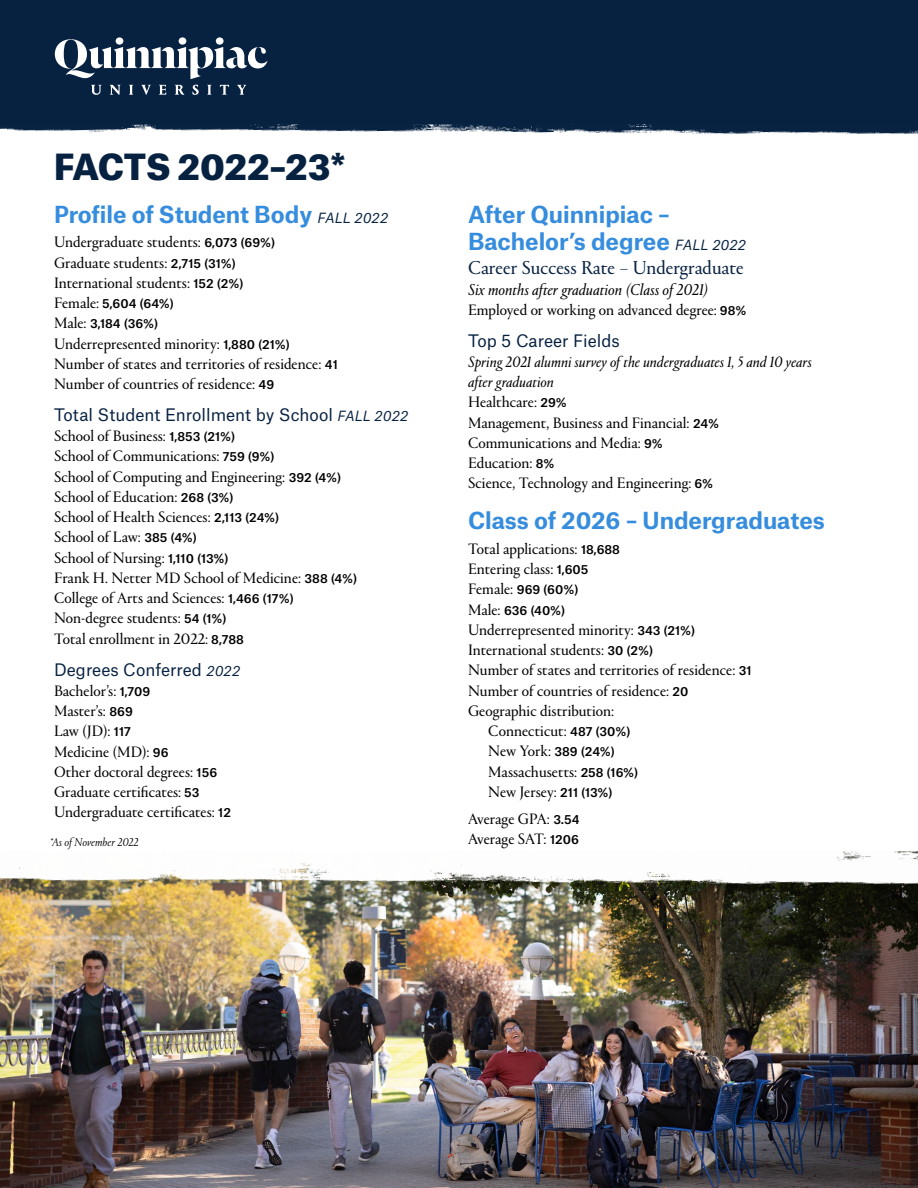
<style>
.page{position:relative;width:918px;height:1188px;background:#fff}
.page>*{position:absolute;margin:0;border:0;box-sizing:border-box;transform-origin:0 0}
.t1{font:900 34.5px "Atlas Grotesk";letter-spacing:-.005em;color:#072241}
.t2{font:700 22.5px/27px "Atlas Grotesk";color:#368ddd}
.t3{font:19.5px "Portrait Q";color:#072241}
.t4{font:16.5px "Atlas Grotesk";color:#072241}
.t5{font:italic 16.5px "Portrait Q";color:#000}
.t6{font:15.75px "Portrait Q";color:#000}
.t7{font:italic 15.75px/20.2px "Portrait Q";color:#000}
.t8{font:500 12px "Atlas Grotesk";color:#000}
.t9{font:italic 300 12px "Portrait Q";color:#000}
.s1{font-weight:400;font-style:italic;font-size:13.5px;color:#072241}
.s2{font-family:"Atlas Grotesk";font-weight:500;font-size:12px}
.s3{font-family:"Portrait Q";font-weight:400;font-size:15.75px}
.s4{font-style:italic;font-size:13.5px}
</style>
<div class="page">
<img style="left:0;top:922px;width:918px;height:266px">
<img style="left:0;top:851px;width:918px;height:71px">
<div style="left:0;top:0;width:918px;height:123px;background:#072241"></div>
<svg style="left:55px;top:37px;width:212px;height:58px"></svg>
<img style="left:0;top:123px;width:918px;height:11px">
<img style="left:8px;top:892px;width:897px;height:281px">
<h1 class="t1" style="left:54px;top:138px;width:293px">FACTS 2022–23*</h1>
<h2 class="t2" style="left:54px;top:198px;width:336px">Profile of Student Body <span class="s1">FALL 2022</span></h2>
<p class="t6" style="left:54px;top:232px;width:223px">Undergraduate students: <span class="s2">6,073 (69%)</span></p>
<p class="t6" style="left:54px;top:252px;width:183px">Graduate students: <span class="s2">2,715 (31%)</span></p>
<p class="t6" style="left:54px;top:272px;width:191px">International students: <span class="s2">152 (2%)</span></p>
<p class="t8" style="left:54px;top:294px;width:122px"><span class="s3">Female:</span> 5,604 (64%)</p>
<p class="t8" style="left:54px;top:314px;width:106px"><span class="s3">Male:</span> 3,184 (36%)</p>
<p class="t6" style="left:54px;top:333px;width:237px">Underrepresented minority: <span class="s2">1,880 (21%)</span></p>
<p class="t6" style="left:54px;top:353px;width:285px">Number of states and territories of residence: <span class="s2">41</span></p>
<p class="t6" style="left:54px;top:374px;width:222px">Number of countries of residence: <span class="s2">49</span></p>
<h3 class="t4" style="left:54px;top:401px;width:356px">Total Student Enrollment by School <span class="s4">FALL 2022</span></h3>
<p class="t6" style="left:54px;top:426px;width:183px">School of Business: <span class="s2">1,853 (21%)</span></p>
<p class="t6" style="left:54px;top:446px;width:222px">School of Communications: <span class="s2">759 (9%)</span></p>
<p class="t6" style="left:54px;top:466px;width:289px">School of Computing and Engineering: <span class="s2">392 (4%)</span></p>
<p class="t6" style="left:54px;top:486px;width:181px">School of Education: <span class="s2">268 (3%)</span></p>
<p class="t6" style="left:54px;top:507px;width:227px">School of Health Sciences: <span class="s2">2,113 (24%)</span></p>
<p class="t6" style="left:54px;top:527px;width:145px">School of Law: <span class="s2">385 (4%)</span></p>
<p class="t6" style="left:54px;top:547px;width:176px">School of Nursing: <span class="s2">1,110 (13%)</span></p>
<p class="t6" style="left:54px;top:567px;width:305px">Frank H. Netter MD School of Medicine: <span class="s2">388 (4%)</span></p>
<p class="t6" style="left:54px;top:588px;width:241px">College of Arts and Sciences: <span class="s2">1,466 (17%)</span></p>
<p class="t6" style="left:54px;top:608px;width:174px">Non-degree students: <span class="s2">54 (1%)</span></p>
<p class="t6" style="left:54px;top:628px;width:191px">Total enrollment in 2022: <span class="s2">8,788</span></p>
<h3 class="t4" style="left:54px;top:656px;width:188px">Degrees Conferred <span class="s4">2022</span></h3>
<p class="t6" style="left:54px;top:680px;width:98px">Bachelor’s: <span class="s2">1,709</span></p>
<p class="t6" style="left:54px;top:700px;width:80px">Master’s: <span class="s2">869</span></p>
<p class="t6" style="left:54px;top:721px;width:79px">Law (JD): <span class="s2">117</span></p>
<p class="t6" style="left:54px;top:741px;width:116px">Medicine (MD): <span class="s2">96</span></p>
<p class="t6" style="left:54px;top:761px;width:165px">Other doctoral degrees: <span class="s2">156</span></p>
<p class="t6" style="left:54px;top:781px;width:147px">Graduate certificates: <span class="s2">53</span></p>
<p class="t6" style="left:54px;top:802px;width:178px">Undergraduate certificates: <span class="s2">12</span></p>
<p class="t9" style="left:50px;top:834px;width:90px">*As of November 2022</p>
<h2 class="t2" style="left:468px;top:198px;width:280px">After Quinnipiac –<br>Bachelor’s degree <span class="s1">FALL 2022</span></h2>
<h3 class="t3" style="left:468px;top:255px;width:277px">Career Success Rate – Undergraduate</h3>
<p class="t5" style="left:468px;top:278px;width:242px">Six months after graduation (Class of 2021)</p>
<p class="t6" style="left:468px;top:299px;width:280px">Employed or working on advanced degree: <span class="s2">98%</span></p>
<h4 class="t4" style="left:468px;top:327px;width:153px">Top 5 Career Fields</h4>
<p class="t7" style="left:468px;top:351px;width:345px">Spring 2021 alumni survey of the undergraduates 1, 5 and 10 years after graduation</p>
<p class="t6" style="left:468px;top:392px;width:100px">Healthcare: <span class="s2">29%</span></p>
<p class="t6" style="left:468px;top:412px;width:253px">Management, Business and Financial: <span class="s2">24%</span></p>
<p class="t6" style="left:468px;top:432px;width:196px">Communications and Media: <span class="s2">9%</span></p>
<p class="t6" style="left:468px;top:453px;width:88px">Education: <span class="s2">8%</span></p>
<p class="t6" style="left:468px;top:473px;width:247px">Science, Technology and Engineering: <span class="s2">6%</span></p>
<h2 class="t2" style="left:468px;top:505px;width:359px">Class of 2026 – Undergraduates</h2>
<p class="t6" style="left:468px;top:538px;width:154px">Total applications: <span class="s2">18,688</span></p>
<p class="t6" style="left:468px;top:558px;width:122px">Entering class: <span class="s2">1,605</span></p>
<p class="t8" style="left:468px;top:580px;width:112px"><span class="s3">Female:</span> 969 (60%)</p>
<p class="t8" style="left:468px;top:600px;width:99px"><span class="s3">Male:</span> 636 (40%)</p>
<p class="t6" style="left:468px;top:619px;width:229px">Underrepresented minority: <span class="s2">343 (21%)</span></p>
<p class="t6" style="left:468px;top:639px;width:187px">International students: <span class="s2">30 (2%)</span></p>
<p class="t6" style="left:468px;top:660px;width:285px">Number of states and territories of residence: <span class="s2">31</span></p>
<p class="t6" style="left:468px;top:680px;width:222px">Number of countries of residence: <span class="s2">20</span></p>
<p class="t6" style="left:468px;top:700px;width:148px">Geographic distribution:</p>
<p class="t6" style="left:488px;top:720px;width:144px">Connecticut: <span class="s2">487 (30%)</span></p>
<p class="t6" style="left:488px;top:741px;width:128px">New York: <span class="s2">389 (24%)</span></p>
<p class="t6" style="left:488px;top:761px;width:152px">Massachusetts: <span class="s2">258 (16%)</span></p>
<p class="t6" style="left:488px;top:781px;width:126px">New Jersey: <span class="s2">211 (13%)</span></p>
<p class="t6" style="left:468px;top:808px;width:113px">Average GPA: <span class="s2">3.54</span></p>
<p class="t6" style="left:468px;top:828px;width:112px">Average SAT: <span class="s2">1206</span></p>
</div>
